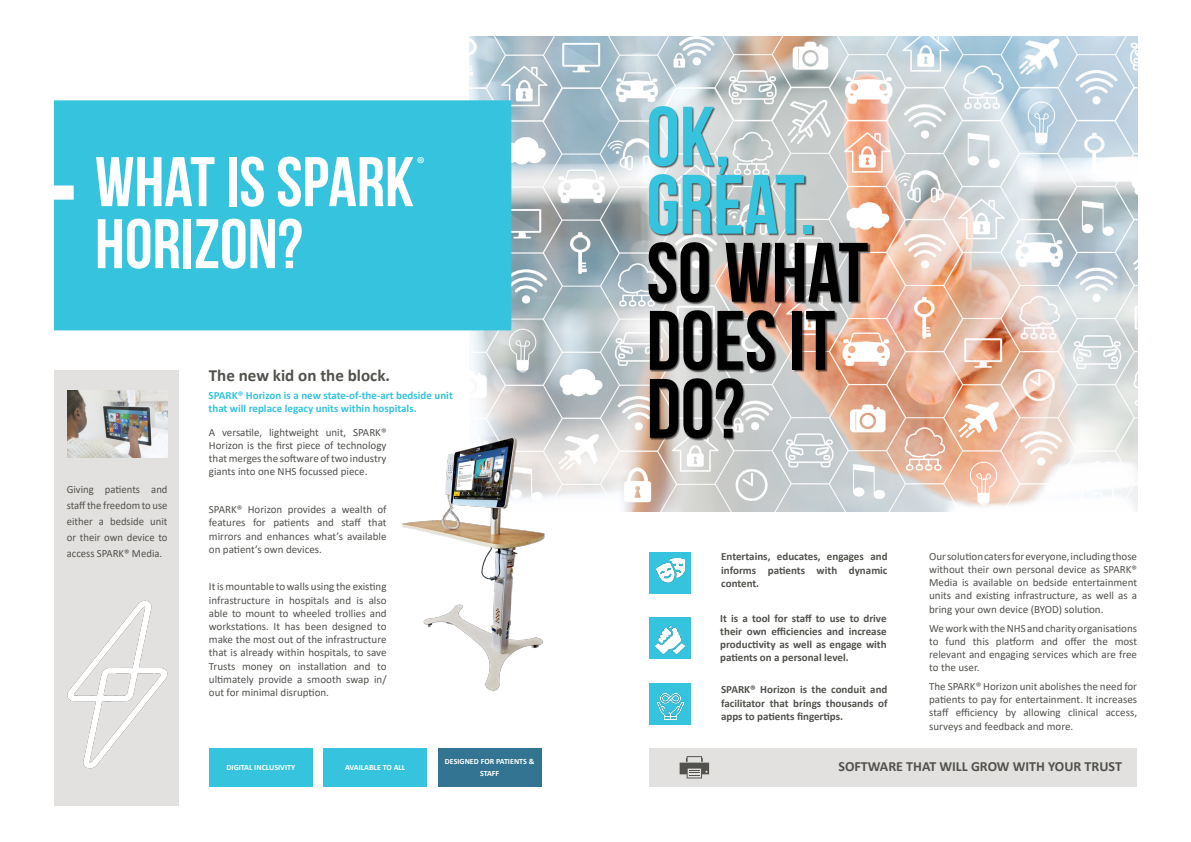
<style>
.page{position:relative;width:1191px;height:842px;background:#fff}
.page>*{position:absolute;margin:0;border:0;box-sizing:border-box;transform-origin:0 0}
.t1{font:700 84px/68px "Bebas Neue";color:#000}
.t2{font:700 84px/68px "Bebas Neue";color:#35c3dd}
.t3{font:700 70px/62px "Bebas Neue";color:#fff}
.t4{font:19px "Myriad Pro";color:#fff}
.t5{font:700 17px "Calibri";color:#51524d}
.t6{font:700 14px "Calibri";color:#51524d}
.t7{font:11px/13.2px "Calibri";color:#51524d;text-align:justify}
.t8{font:700 11px/13.2px "Calibri";color:#51524d;text-align:justify}
.t9{font:700 11px/13.2px "Calibri";color:#35c3dd}
.t10{font:700 8px/12px "Calibri";color:#fff;text-align:center}
</style>
<div class="page">
<div style="left:54px;top:370px;width:125px;height:436px;background:#e2e1df"></div>
<div style="left:649px;top:748px;width:488px;height:39px;background:#e2e1df"></div>
<img style="left:470px;top:36px;width:667px;height:475px">
<img style="left:68px;top:391px;width:99px;height:66px">
<div style="left:54px;top:100px;width:457px;height:230px;background:#35c3dd"></div>
<div style="left:649px;top:107px;width:221px;height:334px;background:#000;opacity:.64"></div>
<div style="left:209px;top:748px;width:104px;height:39px;background:#35c3dd"></div>
<div style="left:323px;top:748px;width:104px;height:39px;background:#35c3dd"></div>
<div style="left:437px;top:748px;width:104px;height:39px;background:#327492"></div>
<img style="left:402px;top:427px;width:182px;height:265px">
<img style="left:67px;top:600px;width:100px;height:169px">
<div style="left:649px;top:552px;width:42px;height:41px;background:#35c3dd"></div>
<div style="left:649px;top:617px;width:42px;height:42px;background:#35c3dd"></div>
<svg style="left:679px;top:756px;width:30px;height:22px"></svg>
<div style="left:649px;top:683px;width:42px;height:42px;background:#35c3dd"></div>
<img style="left:656px;top:626px;width:28px;height:28px">
<img style="left:657px;top:694px;width:26px;height:25px">
<img style="left:656px;top:558px;width:28px;height:25px">
<h2 class="t3" style="left:95px;top:150px;width:320px">WHAT IS SPARK<br>HORIZON?</h2>
<h3 class="t4" style="left:417px;top:152px;width:9px">®</h3>
<p class="t7" style="left:67px;top:481px;width:102px;line-height:16px">Giving patients and staff the freedom to use either a bedside unit or their own device to access SPARK® Media.</p>
<h3 class="t5" style="left:209px;top:364px;width:183px">The new kid on the block.</h3>
<p class="t9" style="left:209px;top:389px;width:246px">SPARK® Horizon is a new state-of-the-art bedside unit that will replace legacy units within hospitals.</p>
<p class="t7" style="left:209px;top:425px;width:179px">A versatile, lightweight unit, SPARK® Horizon is the first piece of technology that merges the software of two industry giants into one NHS focussed piece.</p>
<p class="t7" style="left:209px;top:503px;width:179px">SPARK® Horizon provides a wealth of features for patients and staff that mirrors and enhances what’s available on patient’s own devices.</p>
<p class="t7" style="left:209px;top:580px;width:179px">It is mountable to walls using the existing infrastructure in hospitals and is also able to mount to wheeled trollies and workstations. It has been designed to make the most out of the infrastructure that is already within hospitals, to save Trusts money on installation and to ultimately provide a smooth swap in/ out for minimal disruption.</p>
<p class="t10" style="left:226px;top:761px;width:70px">DIGITAL INCLUSIVITY</p>
<p class="t10" style="left:345px;top:761px;width:62px">AVAILABLE TO ALL</p>
<p class="t10" style="left:445px;top:755px;width:91px">DESIGNED FOR PATIENTS &amp;<br>STAFF</p>
<h1 class="t2" style="left:646px;top:102px;width:170px">OK,<br>GREAT.</h1>
<h1 class="t1" style="left:646px;top:238px;width:223px">SO WHAT<br>DOES IT<br>DO?</h1>
<p class="t8" style="left:721px;top:550px;width:168px">Entertains, educates, engages and informs patients with dynamic content.</p>
<p class="t8" style="left:720px;top:611px;width:168px">It is a tool for staff to use to drive their own efficiencies and increase productivity as well as engage with patients on a personal level.</p>
<p class="t8" style="left:721px;top:683px;width:168px">SPARK® Horizon is the conduit and facilitator that brings thousands of apps to patients fingertips.</p>
<p class="t7" style="left:929px;top:549px;width:209px">Our solution caters for everyone, including those without their own personal device as SPARK® Media is available on bedside entertainment units and existing infrastructure, as well as a bring your own device (BYOD) solution.</p>
<p class="t7" style="left:929px;top:621px;width:209px">We work with the NHS and charity organisations to fund this platform and offer the most relevant and engaging services which are free to the user.</p>
<p class="t7" style="left:929px;top:679px;width:209px">The SPARK® Horizon unit abolishes the need for patients to pay for entertainment. It increases staff efficiency by allowing clinical access, surveys and feedback and more.</p>
<p class="t6" style="left:838px;top:757px;width:285px">SOFTWARE THAT WILL GROW WITH YOUR TRUST</p>
</div>
